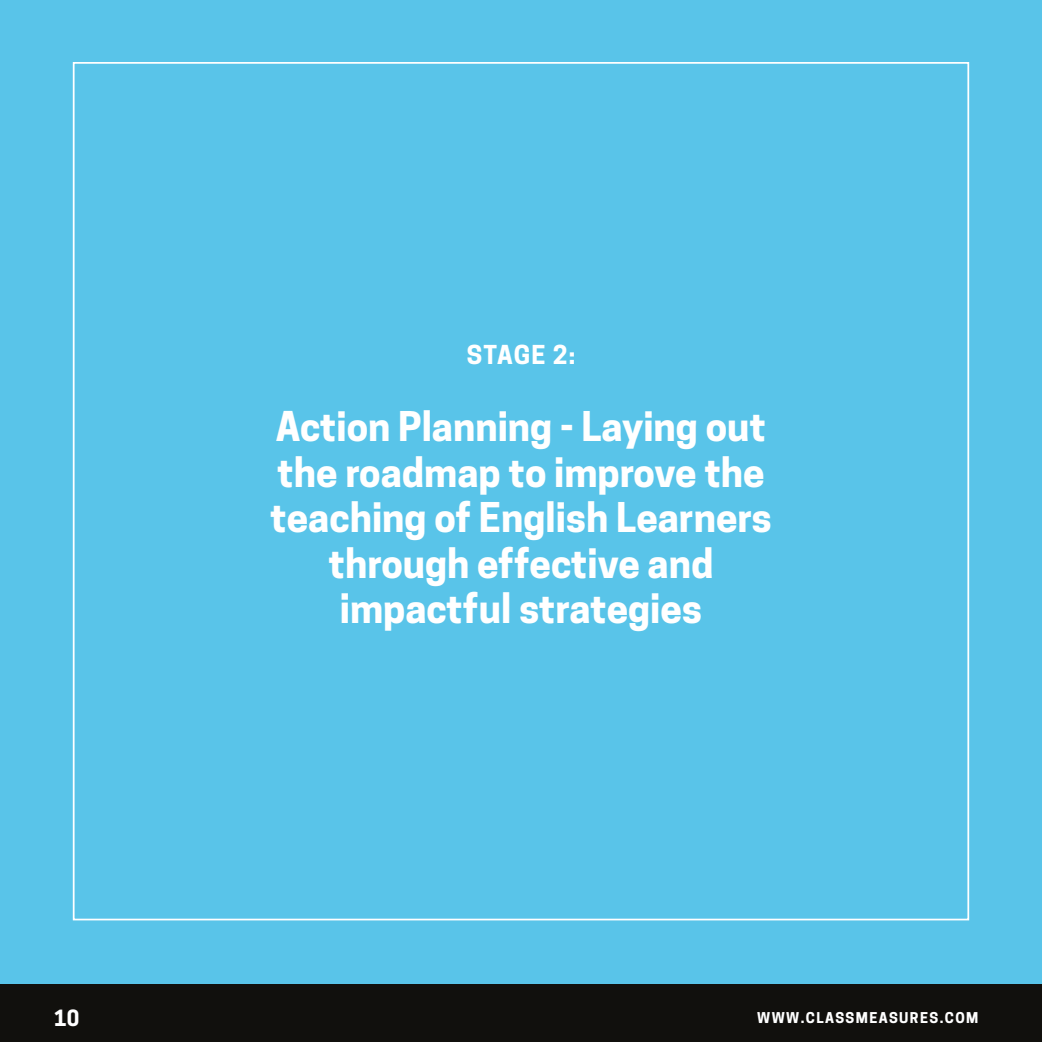
<style>
.page{position:relative;width:1042px;height:1042px;background:#fff}
.page>*{position:absolute;margin:0;border:0;box-sizing:border-box;transform-origin:0 0}
.t1{font:700 38.5px/45.5px "Cooper Hewitt";color:#fff;text-align:center}
.t2{font:700 24.5px "Cooper Hewitt";letter-spacing:.045em;color:#fff}
.t3{font:700 21px "Cooper Hewitt";color:#fff}
.t4{font:700 14px "Cooper Hewitt";letter-spacing:.1em;color:#fff}
</style>
<div class="page">
<div style="left:0;top:983px;width:1042px;height:59px;background:#11100d"></div>
<div style="left:0;top:0;width:1042px;height:983px;background:#59c4e9"></div>
<p class="t2" style="left:467px;top:340px;width:110px">STAGE 2:</p>
<p class="t1" style="left:270px;top:404px;width:503px">Action Planning - Laying out the roadmap to improve the teaching of English Learners through effective and impactful strategies</p>
<p class="t3" style="left:54px;top:1005px;width:27px">10</p>
<p class="t4" style="left:757px;top:1009px;width:223px">WWW.CLASSMEASURES.COM</p>
</div>
